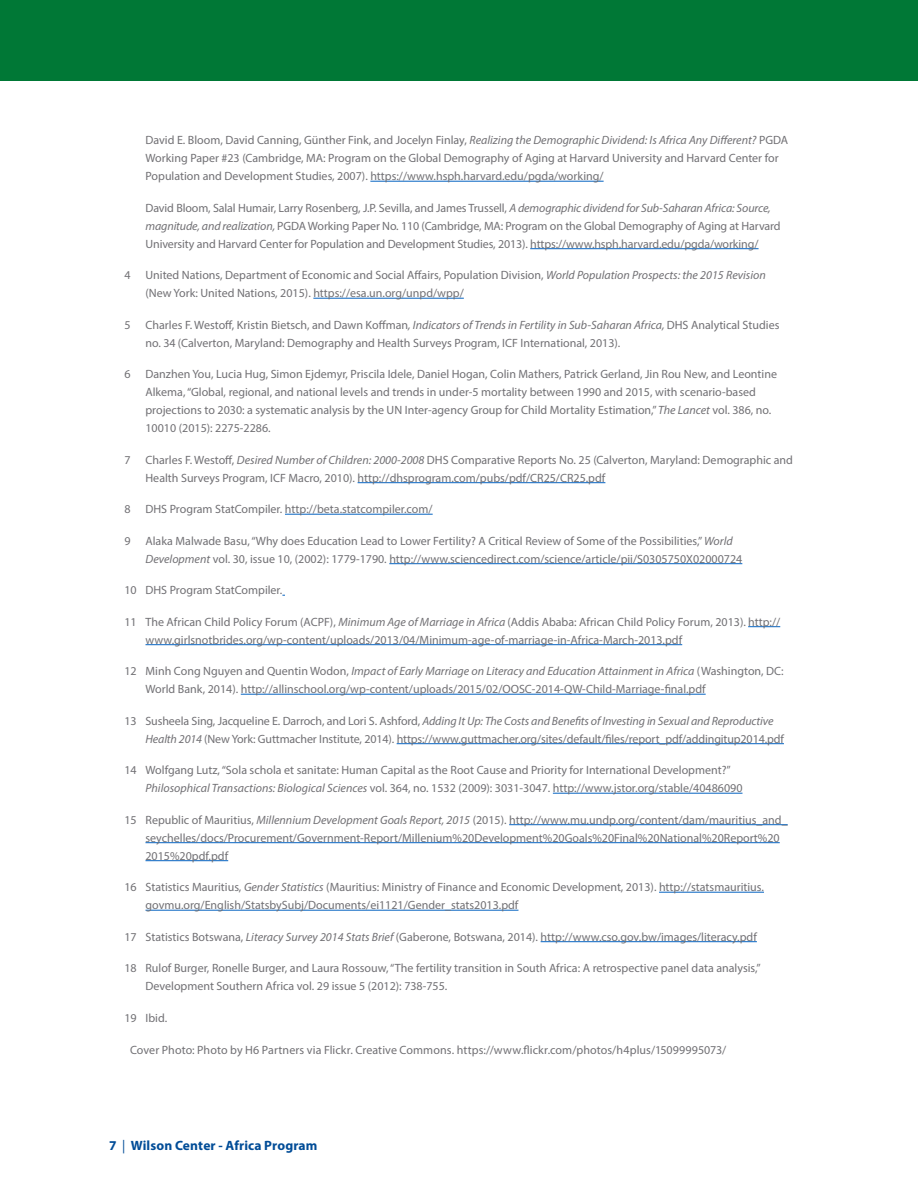
<style>
.page{position:relative;width:918px;height:1188px;background:#fff}
.page>*{position:absolute;margin:0;border:0;box-sizing:border-box;transform-origin:0 0}
.t1{font:700 13.5px "Myriad Pro";letter-spacing:.01em;color:#004c97}
.body_grey{font:12px/18px "Myriad Pro";color:#717074}
.footnote{font:12px "Myriad Pro";letter-spacing:.005em;color:#717074}
.s1{font-style:italic}
.s2{font-weight:400}
</style>
<div class="page">
<div style="left:0;top:0;width:918px;height:80px;background:#007836"></div>
<hr style="left:370px;top:181px;width:234px;height:1px;background:#0563c1">
<hr style="left:530px;top:248px;width:229px;height:1px;background:#0563c1">
<hr style="left:313px;top:298px;width:151px;height:1px;background:#0563c1">
<hr style="left:358px;top:482px;width:247px;height:1px;background:#0563c1">
<hr style="left:285px;top:514px;width:148px;height:1px;background:#0563c1">
<hr style="left:389px;top:563px;width:353px;height:1px;background:#0563c1">
<hr style="left:748px;top:626px;width:32px;height:1px;background:#0563c1">
<hr style="left:146px;top:644px;width:536px;height:1px;background:#0563c1">
<hr style="left:241px;top:694px;width:465px;height:1px;background:#0563c1">
<hr style="left:397px;top:743px;width:387px;height:1px;background:#0563c1">
<hr style="left:553px;top:793px;width:189px;height:1px;background:#0563c1">
<hr style="left:509px;top:824px;width:279px;height:1px;background:#0563c1">
<hr style="left:146px;top:842px;width:634px;height:1px;background:#0563c1">
<hr style="left:146px;top:860px;width:82px;height:1px;background:#0563c1">
<hr style="left:659px;top:892px;width:105px;height:1px;background:#0563c1">
<hr style="left:146px;top:910px;width:372px;height:1px;background:#0563c1">
<hr style="left:541px;top:941px;width:216px;height:1px;background:#0563c1">
<p class="body_grey" style="left:146px;top:131px;width:644px">David E. Bloom, David Canning, Günther Fink, and Jocelyn Finlay, <span class="s1">Realizing the Demographic Dividend: Is Africa Any Different?</span> PGDA<br>Working Paper #23 (Cambridge, MA: Program on the Global Demography of Aging at Harvard University and Harvard Center for<br>Population and Development Studies, 2007). https://www.hsph.harvard.edu/pgda/working/</p>
<p class="body_grey" style="left:146px;top:198px;width:637px">David Bloom, Salal Humair, Larry Rosenberg, J.P. Sevilla, and James Trussell, <span class="s1">A demographic dividend for Sub-Saharan Africa: Source, magnitude, and realization,</span> PGDA Working Paper No. 110 (Cambridge, MA: Program on the Global Demography of Aging at Harvard<br>University and Harvard Center for Population and Development Studies, 2013). https://www.hsph.harvard.edu/pgda/working/</p>
<p class="body_grey" style="left:146px;top:266px;width:622px;text-indent:-21px">4 United Nations, Department of Economic and Social Affairs, Population Division, <span class="s1">World Population Prospects: the 2015 Revision </span>(New York: United Nations, 2015). https://esa.un.org/unpd/wpp/</p>
<p class="body_grey" style="left:146px;top:315px;width:635px;text-indent:-21px">5 Charles F. Westoff, Kristin Bietsch, and Dawn Koffman<span class="s1">, Indicators of Trends in Fertility in Sub-Saharan Africa,</span> DHS Analytical Studies no. 34 (Calverton, Maryland: Demography and Health Surveys Program, ICF International, 2013).</p>
<p class="body_grey" style="left:146px;top:365px;width:633px;text-indent:-21px">6 Danzhen You, Lucia Hug, Simon Ejdemyr, Priscila Idele, Daniel Hogan, Colin Mathers, Patrick Gerland, Jin Rou New, and Leontine Alkema, “Global, regional, and national levels and trends in under-5 mortality between 1990 and 2015, with scenario-based projections to 2030: a systematic analysis by the UN Inter-agency Group for Child Mortality Estimation,” <span class="s1">The Lancet</span> vol. 386, no.<br>10010 (2015): 2275-2286.</p>
<p class="body_grey" style="left:146px;top:450px;width:649px;text-indent:-21px">7 Charles F. Westoff, <span class="s1">Desired Number of Children: 2000-2008</span> DHS Comparative Reports No. 25 (Calverton, Maryland: Demographic and<br>Health Surveys Program, ICF Macro, 2010). http://dhsprogram.com/pubs/pdf/CR25/CR25.pdf</p>
<p class="body_grey" style="left:125px;top:500px;width:310px">8 DHS Program StatCompiler. http://beta.statcompiler.com/</p>
<p class="body_grey" style="left:146px;top:531px;width:598px;text-indent:-21px">9 Alaka Malwade Basu, “Why does Education Lead to Lower Fertility? A Critical Review of Some of the Possibilities,” <span class="s1">World<br>Development</span> vol. 30, issue 10, (2002): 1779-1790. http://www.sciencedirect.com/science/article/pii/S0305750X02000724</p>
<p class="body_grey" style="left:125px;top:581px;width:159px">10 DHS Program StatCompiler.</p>
<p class="body_grey" style="left:146px;top:612px;width:636px;text-indent:-21px">11 The African Child Policy Forum (ACPF), <span class="s1">Minimum Age of Marriage in Africa</span> (Addis Ababa: African Child Policy Forum, 2013). http:// www.girlsnotbrides.org/wp-content/uploads/2013/04/Minimum-age-of-marriage-in-Africa-March-2013.pdf</p>
<p class="body_grey" style="left:146px;top:662px;width:640px;text-indent:-21px">12 Minh Cong Nguyen and Quentin Wodon, <span class="s1">Impact of Early Marriage on Literacy and Education Attainment in Africa</span> (Washington, DC:<br>World Bank, 2014). http://allinschool.org/wp-content/uploads/2015/02/OOSC-2014-QW-Child-Marriage-final.pdf</p>
<p class="body_grey" style="left:146px;top:711px;width:640px;text-indent:-21px">13 Susheela Sing, Jacqueline E. Darroch, and Lori S. Ashford, <span class="s1">Adding It Up: The Costs and Benefits of Investing in Sexual and Reproductive<br>Health 2014</span> (New York: Guttmacher Institute, 2014). https://www.guttmacher.org/sites/default/files/report_pdf/addingitup2014.pdf</p>
<p class="body_grey" style="left:146px;top:761px;width:598px;text-indent:-21px">14 Wolfgang Lutz, “Sola schola et sanitate: Human Capital as the Root Cause and Priority for International Development?”<br><span class="s1">Philosophical Transactions: Biological Sciences</span> vol. 364, no. 1532 (2009): 3031-3047. http://www.jstor.org/stable/40486090</p>
<p class="body_grey" style="left:146px;top:810px;width:644px;text-indent:-21px">15 Republic of Mauritius, <span class="s1">Millennium Development Goals Report, 2015</span> (2015). http://www.mu.undp.org/content/dam/mauritius_and_ seychelles/docs/Procurement/Government-Report/Millenium%20Development%20Goals%20Final%20National%20Report%20<br>2015%20pdf.pdf</p>
<p class="body_grey" style="left:146px;top:878px;width:620px;text-indent:-21px">16 Statistics Mauritius, <span class="s1">Gender Statistics</span> (Mauritius: Ministry of Finance and Economic Development, 2013). http://statsmauritius. govmu.org/English/StatsbySubj/Documents/ei1121/Gender_stats2013.pdf</p>
<p class="body_grey" style="left:125px;top:927px;width:634px">17 Statistics Botswana, <span class="s1">Literacy Survey 2014 Stats Brief</span> (Gaberone, Botswana, 2014). http://www.cso.gov.bw/images/literacy.pdf</p>
<p class="body_grey" style="left:146px;top:959px;width:617px;text-indent:-21px">18 Rulof Burger, Ronelle Burger, and Laura Rossouw, “The fertility transition in South Africa: A retrospective panel data analysis,”<br>Development Southern Africa vol. 29 issue 5 (2012): 738-755.</p>
<p class="body_grey" style="left:125px;top:1008px;width:44px">19 Ibid.</p>
<p class="footnote" style="left:130px;top:1043px;width:598px">Cover Photo: Photo by H6 Partners via Flickr. Creative Commons. https://www.flickr.com/photos/h4plus/15099995073/</p>
<p class="t1" style="left:109px;top:1136px;width:210px">7 <span class="s2">|</span> Wilson Center - Africa Program</p>
</div>
